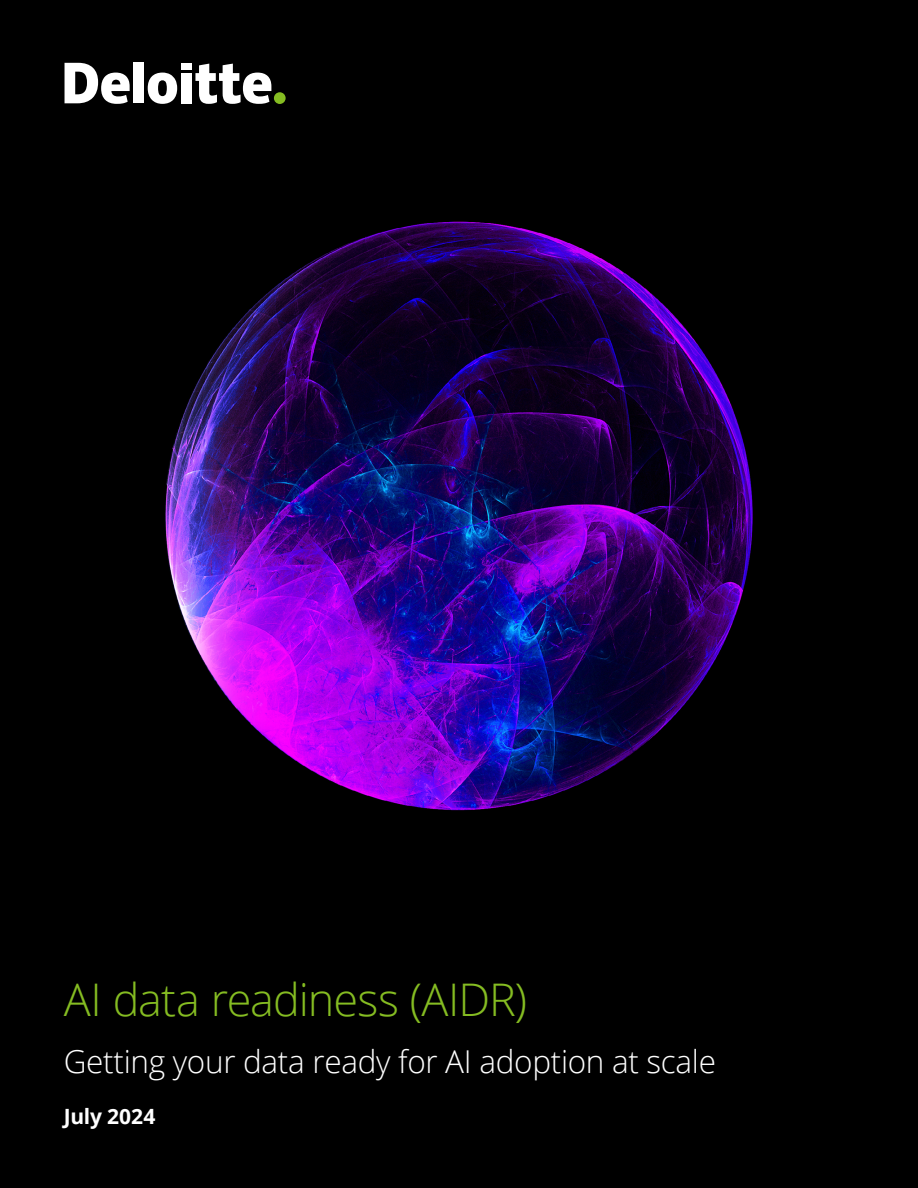
<style>
.page{position:relative;width:918px;height:1188px;background:#000}
.page>*{position:absolute;margin:0;border:0;box-sizing:border-box;transform-origin:0 0}
.t1{font:300 45px "Open Sans";letter-spacing:-.02em;color:#85bc22}
.t2{font:300 31.5px "Open Sans";letter-spacing:-.01em;color:#fff}
.t3{font:700 21px "Open Sans";letter-spacing:-.01em;color:#fff}
</style>
<div class="page">
<div style="left:274px;top:92px;width:12px;height:12px;background:#85bc22;border-radius:50%"></div>
<div style="left:134px;top:63px;width:10px;height:40px;background:#fff"></div>
<svg style="left:148px;top:73px;width:29px;height:31px"></svg>
<div style="left:181px;top:73px;width:10px;height:30px;background:#fff"></div>
<div style="left:181px;top:63px;width:10px;height:6px;background:#fff"></div>
<svg style="left:195px;top:64px;width:76px;height:40px"></svg>
<svg style="left:65px;top:63px;width:65px;height:41px"></svg>
<img style="left:155px;top:215px;width:608px;height:609px;border-radius:304px">
<h1 class="t1" style="left:64px;top:969px;width:465px">AI data readiness (AIDR)</h1>
<p class="t2" style="left:64px;top:1040px;width:654px">Getting your data ready for AI adoption at scale</p>
<p class="t3" style="left:64px;top:1102px;width:93px">July 2024</p>
</div>
